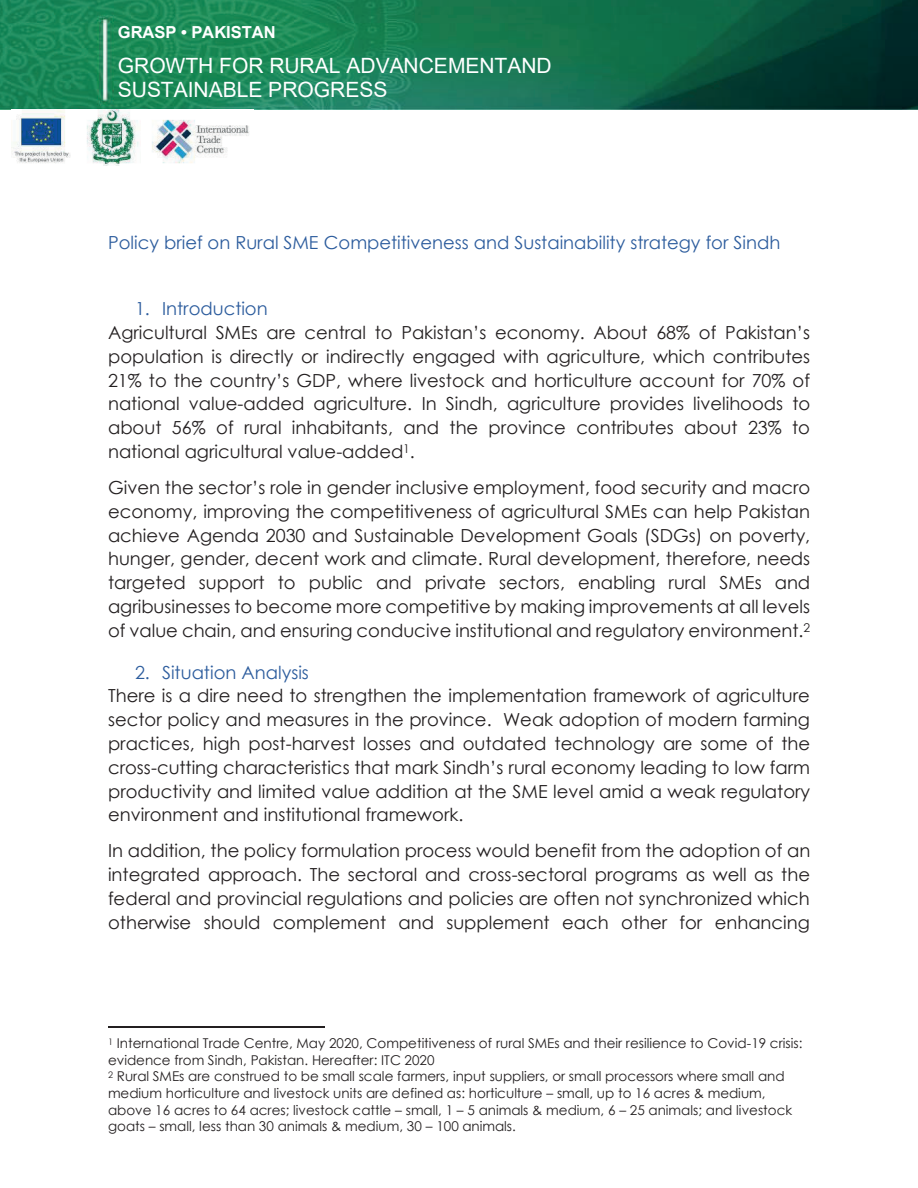
<style>
.page{position:relative;width:918px;height:1188px;background:#fff}
.page>*{position:absolute;margin:0;border:0;box-sizing:border-box;transform-origin:0 0}
.t1{font:21px/24.3px "Arial";color:#fff}
.t2{font:18px/23.9px "Century Gothic";color:#231f20;text-align:justify}
.t3{font:18px "Century Gothic";color:#2c5c9d}
.t4{font:700 16.5px "Arial";color:#fff}
.t5{font:13.5px/16.5px "Century Gothic";color:#231f20}
</style>
<div class="page">
<img style="left:0;top:0;width:918px;height:109px">
<img style="left:11px;top:109px;width:238px;height:57px">
<hr style="left:108px;top:1026px;width:216px;height:1px;background:#231f20">
<p class="t4" style="left:118px;top:20px;width:160px">GRASP • PAKISTAN</p>
<p class="t1" style="left:118px;top:53px;width:436px">GROWTH FOR RURAL ADVANCEMENTAND<br>SUSTAINABLE PROGRESS</p>
<p class="t3" style="left:108px;top:230px;width:674px">Policy brief on Rural SME Competitiveness and Sustainability strategy for Sindh</p>
<p class="t3" style="left:135px;top:296px;width:134px">1. Introduction</p>
<p class="t2" style="left:108px;top:320px;width:704px">Agricultural SMEs are central to Pakistan’s economy. About 68% of Pakistan’s population is directly or indirectly engaged with agriculture, which contributes 21% to the country’s GDP, where livestock and horticulture account for 70% of national value-added agriculture. In Sindh, agriculture provides livelihoods to about 56% of rural inhabitants, and the province contributes about 23% to national agricultural value-added<sup>1</sup>.</p>
<p class="t2" style="left:108px;top:475px;width:704px">Given the sector’s role in gender inclusive employment, food security and macro economy, improving the competitiveness of agricultural SMEs can help Pakistan achieve Agenda 2030 and Sustainable Development Goals (SDGs) on poverty, hunger, gender, decent work and climate. Rural development, therefore, needs targeted support to public and private sectors, enabling rural SMEs and agribusinesses to become more competitive by making improvements at all levels of value chain, and ensuring conducive institutional and regulatory environment.<sup>2</sup></p>
<p class="t3" style="left:135px;top:659px;width:175px">2. Situation Analysis</p>
<p class="t2" style="left:108px;top:684px;width:704px">There is a dire need to strengthen the implementation framework of agriculture sector policy and measures in the province. Weak adoption of modern farming practices, high post-harvest losses and outdated technology are some of the cross-cutting characteristics that mark Sindh’s rural economy leading to low farm productivity and limited value addition at the SME level amid a weak regulatory environment and institutional framework.</p>
<p class="t2" style="left:108px;top:839px;width:704px">In addition, the policy formulation process would benefit from the adoption of an integrated approach. The sectoral and cross-sectoral programs as well as the federal and provincial regulations and policies are often not synchronized which otherwise should complement and supplement each other for enhancing</p>
<p class="t5" style="left:108px;top:1035px;width:696px"><sup>1</sup> International Trade Centre, May 2020, Competitiveness of rural SMEs and their resilience to Covid-19 crisis: evidence from Sindh, Pakistan. Hereafter: ITC 2020<br><sup>2</sup> Rural SMEs are construed to be small scale farmers, input suppliers, or small processors where small and medium horticulture and livestock units are defined as: horticulture – small, up to 16 acres &amp; medium, above 16 acres to 64 acres; livestock cattle – small, 1 – 5 animals &amp; medium, 6 – 25 animals; and livestock goats – small, less than 30 animals &amp; medium, 30 – 100 animals.</p>
</div>
